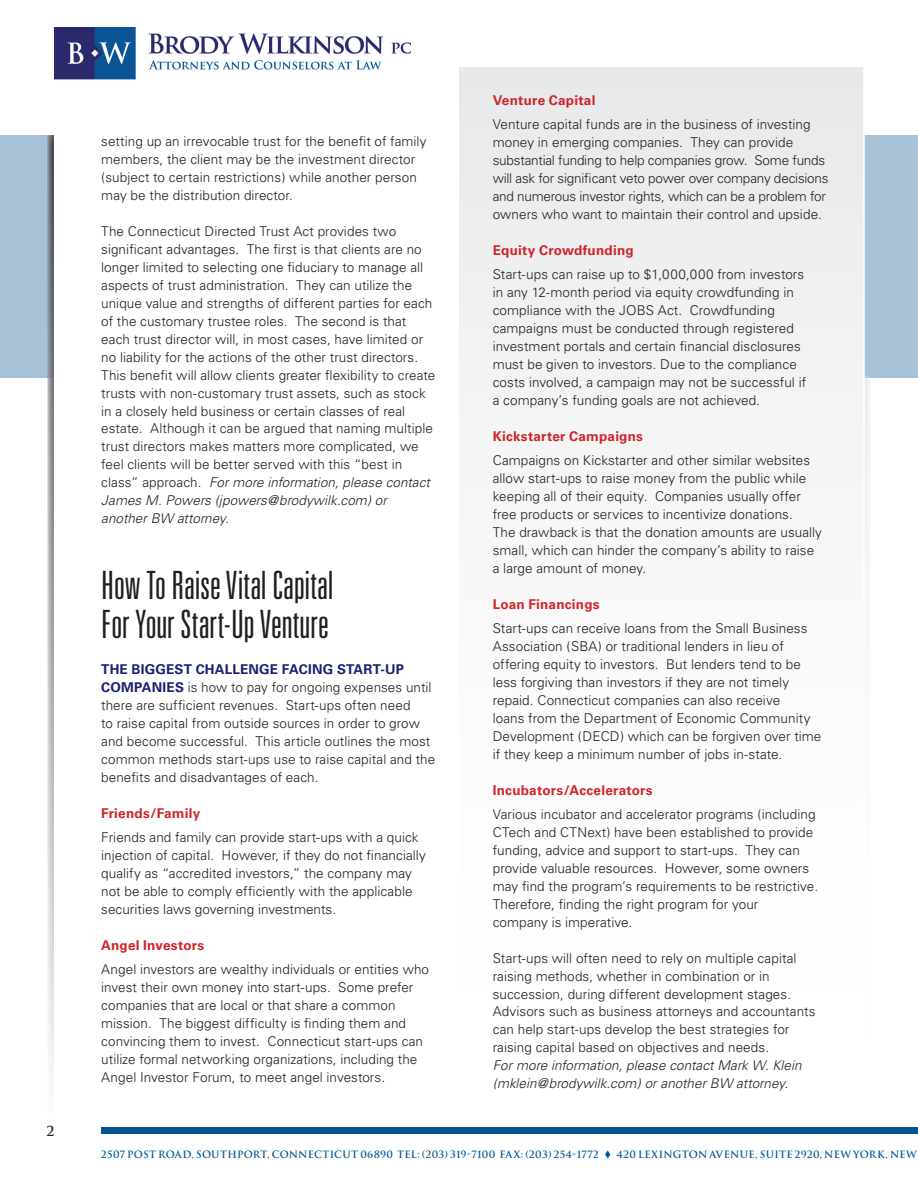
<style>
.page{position:relative;width:918px;height:1188px;background:#fff}
.page>*{position:absolute;margin:0;border:0;box-sizing:border-box;transform-origin:0 0}
.t1{font:300 ultra-condensed 39px/39px "Univers";letter-spacing:-.005em;color:#231f20}
.t2{font:300 13.5px/18px "Univers";letter-spacing:.005em;color:#231f20}
.t3{font:700 13.5px "Univers";letter-spacing:.015em;color:#d1232a}
.t4{font:italic 300 13.5px/18px "Univers";letter-spacing:.005em;color:#231f20}
.t5{font:700 13.5px "Trajan";color:#231f20}
.t6{font:700 9.9px "Trajan";letter-spacing:.025em;color:#005594}
.s1{font-style:italic}
.s2{font-weight:700;color:#1c2072}
</style>
<div class="page">
<div style="left:0;top:135px;width:918px;height:243px;background:#a7c1d7"></div>
<img style="left:865px;top:375px;width:5px;height:233px">
<img style="left:54px;top:27px;width:465px;height:53px">
<img style="left:47px;top:378px;width:7px;height:705px">
<img style="left:47px;top:135px;width:7px;height:243px">
<div style="left:54px;top:127px;width:810px;height:1007px;background:#fff"></div>
<div style="left:459px;top:68px;width:405px;height:1059px;background:linear-gradient(to bottom,#ebebec,#fff)"></div>
<hr style="left:863px;top:61px;width:2px;height:1127px;background:#fff">
<div style="left:101px;top:1127px;width:817px;height:7px;background:#005594"></div>
<svg style="left:605px;top:1150px;width:5px;height:8px"></svg>
<p class="t5" style="left:47px;top:1123px;width:9px">2</p>
<p class="t2" style="left:101px;top:132px;width:327px">setting up an irrevocable trust for the benefit of family members, the client may be the investment director (subject to certain restrictions) while another person may be the distribution director.</p>
<p class="t2" style="left:101px;top:222px;width:336px">The Connecticut Directed Trust Act provides two significant advantages. The first is that clients are no longer limited to selecting one fiduciary to manage all aspects of trust administration. They can utilize the unique value and strengths of different parties for each of the customary trustee roles. The second is that each trust director will, in most cases, have limited or no liability for the actions of the other trust directors.<br>This benefit will allow clients greater flexibility to create trusts with non-customary trust assets, such as stock in a closely held business or certain classes of real estate. Although it can be argued that naming multiple trust directors makes matters more complicated, we feel clients will be better served with this “best in class” approach. <span class="s1">For more information, please contact James M. Powers (jpowers@brodywilk.com) or another BW attorney.</span></p>
<h1 class="t1" style="left:101px;top:565px;width:234px">How To Raise Vital Capital<br>For Your Start-Up Venture</h1>
<p class="t2" style="left:101px;top:660px;width:336px"><span class="s2">THE BIGGEST CHALLENGE FACING START-UP COMPANIES</span> is how to pay for ongoing expenses until there are sufficient revenues. Start-ups often need<br>to raise capital from outside sources in order to grow and become successful. This article outlines the most common methods start-ups use to raise capital and the benefits and disadvantages of each.</p>
<p class="t3" style="left:101px;top:805px;width:101px">Friends/Family</p>
<p class="t2" style="left:101px;top:828px;width:326px">Friends and family can provide start-ups with a quick injection of capital. However, if they do not financially qualify as “accredited investors,” the company may not be able to comply efficiently with the applicable securities laws governing investments.</p>
<p class="t3" style="left:101px;top:937px;width:104px">Angel Investors</p>
<p class="t2" style="left:101px;top:960px;width:329px">Angel investors are wealthy individuals or entities who invest their own money into start-ups. Some prefer companies that are local or that share a common mission. The biggest difficulty is finding them and convincing them to invest. Connecticut start-ups can utilize formal networking organizations, including the Angel Investor Forum, to meet angel investors.</p>
<p class="t3" style="left:493px;top:92px;width:104px">Venture Capital</p>
<p class="t2" style="left:493px;top:115px;width:337px">Venture capital funds are in the business of investing money in emerging companies. They can provide substantial funding to help companies grow. Some funds will ask for significant veto power over company decisions and numerous investor rights, which can be a problem for owners who want to maintain their control and upside.</p>
<p class="t3" style="left:493px;top:242px;width:142px">Equity Crowdfunding</p>
<p class="t2" style="left:493px;top:265px;width:315px">Start-ups can raise up to $1,000,000 from investors in any 12-month period via equity crowdfunding in compliance with the JOBS Act. Crowdfunding campaigns must be conducted through registered investment portals and certain financial disclosures must be given to investors. Due to the compliance costs involved, a campaign may not be successful if a company’s funding goals are not achieved.</p>
<p class="t3" style="left:493px;top:428px;width:152px">Kickstarter Campaigns</p>
<p class="t2" style="left:493px;top:451px;width:331px">Campaigns on Kickstarter and other similar websites allow start-ups to raise money from the public while keeping all of their equity. Companies usually offer free products or services to incentivize donations.<br>The drawback is that the donation amounts are usually small, which can hinder the company’s ability to raise a large amount of money.</p>
<p class="t3" style="left:493px;top:596px;width:108px">Loan Financings</p>
<p class="t2" style="left:493px;top:619px;width:330px">Start-ups can receive loans from the Small Business Association (SBA) or traditional lenders in lieu of offering equity to investors. But lenders tend to be less forgiving than investors if they are not timely repaid. Connecticut companies can also receive<br>loans from the Department of Economic Community Development (DECD) which can be forgiven over time if they keep a minimum number of jobs in-state.</p>
<p class="t3" style="left:493px;top:782px;width:161px">Incubators/Accelerators</p>
<p class="t2" style="left:493px;top:805px;width:327px">Various incubator and accelerator programs (including CTech and CTNext) have been established to provide funding, advice and support to start-ups. They can provide valuable resources. However, some owners may find the program’s requirements to be restrictive.<br>Therefore, finding the right program for your<br>company is imperative.</p>
<p class="t2" style="left:493px;top:949px;width:324px">Start-ups will often need to rely on multiple capital raising methods, whether in combination or in succession, during different development stages.<br>Advisors such as business attorneys and accountants can help start-ups develop the best strategies for raising capital based on objectives and needs.</p>
<p class="t4" style="left:493px;top:1057px;width:310px">For more information, please contact Mark W. Klein (mklein@brodywilk.com) or another BW attorney.</p>
<p class="t6" style="left:101px;top:1149px;width:499px">2507 POST ROAD, SOUTHPORT, CONNECTICUT 06890 TEL: (203) 319-7100 FAX: (203) 254-1772</p>
<p class="t6" style="left:617px;top:1149px;width:302px">420 LEXINGTON AVENUE, SUITE 2920, NEW YORK, NEW</p>
</div>
